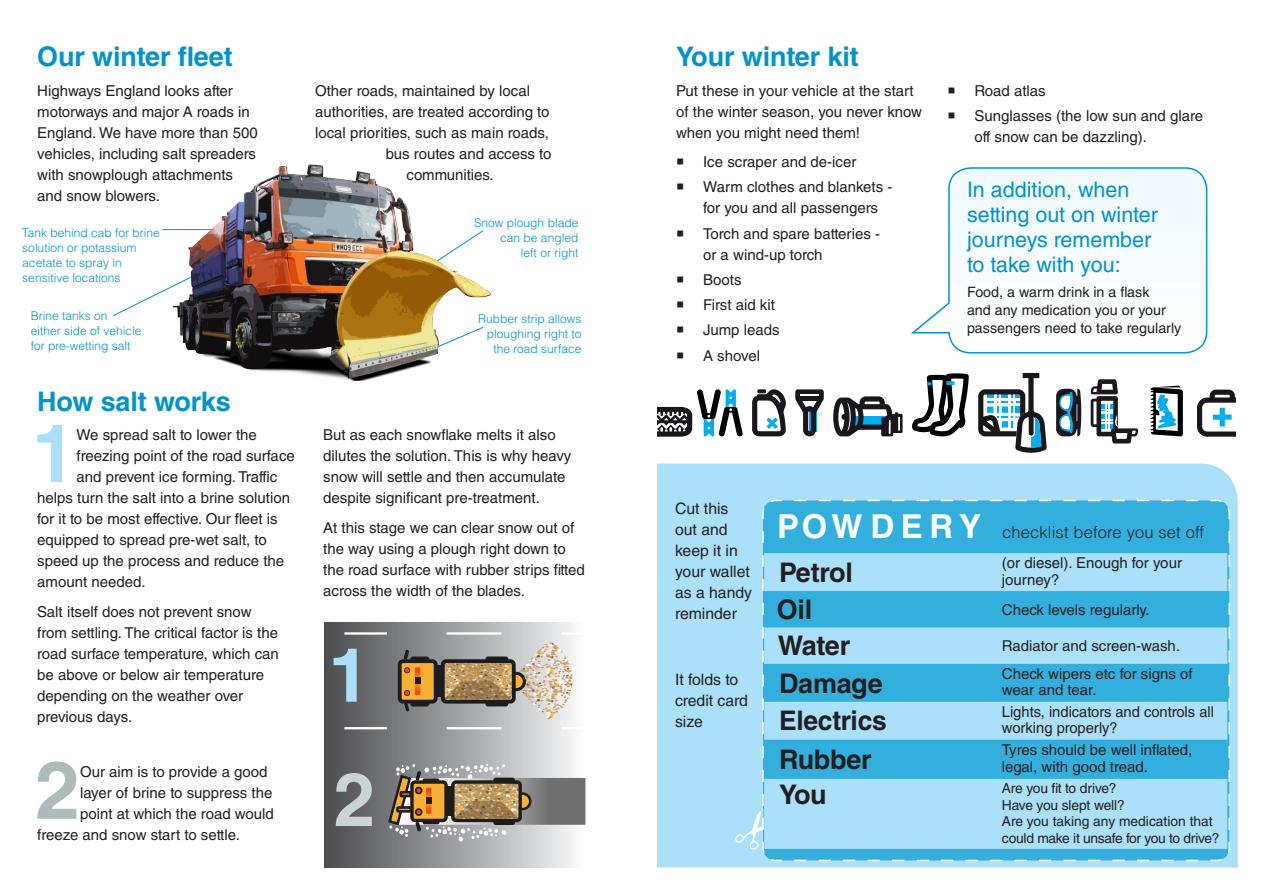
<style>
.page{position:relative;width:1263px;height:893px;background:#fff}
.page>*{position:absolute;margin:0;border:0;box-sizing:border-box;transform-origin:0 0}
.body_copy_12pt{font:700 80.85px "Helvetica LT Std";color:#aae0f9}
.body_copy_12pt-2{font:700 80.85px "Helvetica LT Std";color:#adbbbb}
._12pt_bullet_points{font:700 74.7px "Helvetica LT Std";color:#aae0f9}
._12pt_bullet_points-2{font:700 74.7px "Helvetica LT Std";color:#cbd4d4}
.headings{font:700 27px "Helvetica LT Std";letter-spacing:-.005em;color:#0093d0}
.t1{font:700 27px "Helvetica LT Std";letter-spacing:-.01em;color:#231f20}
._11_on_14_gill{font:21.45px/25px "Helvetica LT Std";color:#0093d0}
.t2{font:300 16.5px "Helvetica LT Std";letter-spacing:.01em;color:#231f20}
.t3{font:15.75px/21px "Helvetica LT Std";color:#231f20}
.body_copy_12pt-3{font:15px/21px "Helvetica LT Std";color:#231f20}
._11_on_14_gill-2{font:15px/21px "Helvetica LT Std";color:#231f20}
.BULLETS_2{font:14.25px/17.9px "Helvetica LT Std";color:#231f20}
._11_on_14_gill-3{font:13.8px/16.5px "Helvetica LT Std";letter-spacing:-.01em;color:#231f20}
.t4{font:300 12px/15px "Helvetica LT Std";color:#0093d0;text-align:right}
.s1{font-weight:700;font-size:33px;color:#fff}
</style>
<div class="page">
<div style="left:657px;top:463px;width:581px;height:404px;background:#aae0f9"></div>
<svg style="left:1197px;top:390px;width:38px;height:47px"></svg>
<svg style="left:795px;top:389px;width:29px;height:47px"></svg>
<svg style="left:978px;top:373px;width:69px;height:80px"></svg>
<svg style="left:833px;top:396px;width:69px;height:40px"></svg>
<svg style="left:1056px;top:389px;width:25px;height:47px"></svg>
<svg style="left:912px;top:373px;width:57px;height:63px"></svg>
<svg style="left:1150px;top:386px;width:33px;height:50px"></svg>
<svg style="left:1091px;top:379px;width:47px;height:64px"></svg>
<svg style="left:657px;top:389px;width:86px;height:48px"></svg>
<svg style="left:752px;top:389px;width:34px;height:47px"></svg>
<svg style="left:913px;top:168px;width:293px;height:183px"></svg>
<div style="left:948px;top:167px;width:259px;height:187px;border:2px solid #0093d0;border-radius:21px"></div>
<div style="left:325px;top:622px;width:260px;height:245px;background:linear-gradient(to right,#494a4e,#f7f8fa)"></div>
<svg style="left:761px;top:499px;width:470px;height:363px;background:#3cb3df"></svg>
<svg style="left:765px;top:553px;width:462px;height:296px;background:#7bcdee"></svg>
<svg style="left:734px;top:531px;width:31px;height:321px;background:#a9dff8"></svg>
<hr style="left:162px;top:229px;width:68px;height:1px;background:#0093d0">
<svg style="left:113px;top:289px;width:52px;height:28px"></svg>
<svg style="left:386px;top:764px;width:199px;height:78px;background:#9f9483"></svg>
<div style="left:400px;top:661px;width:36px;height:41px;background:#f8b133;border-radius:3px"></div>
<div style="left:398px;top:659px;width:40px;height:45px;border:4px solid #1d1d1b;border-radius:3px"></div>
<div style="left:435px;top:666px;width:8px;height:31px;background:#1d1d1b"></div>
<div style="left:410px;top:701px;width:19px;height:5px;border:2px solid #1d1d1b;border-radius:2px"></div>
<div style="left:410px;top:656px;width:19px;height:6px;border:2px solid #1d1d1b;border-radius:2px"></div>
<svg style="left:403px;top:649px;width:7px;height:11px"></svg>
<svg style="left:404px;top:667px;width:16px;height:29px"></svg>
<svg style="left:443px;top:641px;width:130px;height:78px;background:#b6a998"></svg>
<svg style="left:403px;top:702px;width:7px;height:10px"></svg>
<hr style="left:561px;top:727px;width:26px;height:2px;background:#fff">
<svg style="left:417px;top:727px;width:84px;height:2px"></svg>
<hr style="left:344px;top:727px;width:43px;height:2px;background:#fff">
<hr style="left:561px;top:632px;width:26px;height:3px;background:#fff">
<svg style="left:417px;top:632px;width:84px;height:3px"></svg>
<hr style="left:344px;top:632px;width:43px;height:3px;background:#fff">
<img style="left:165px;top:164px;width:326px;height:217px">
<p class="headings" style="left:37px;top:40px;width:197px">Our winter fleet</p>
<p class="_11_on_14_gill-2" style="left:37px;top:80px;width:222px">Highways England looks after motorways and major A roads in<br>England. We have more than 500 vehicles, including salt spreaders with snowplough attachments and snow blowers.</p>
<p class="t4" style="left:22px;top:225px;width:139px;text-align:left">Tank behind cab for brine solution or potassium acetate to spray in sensitive locations</p>
<p class="t4" style="left:31px;top:308px;width:112px;text-align:left">Brine tanks on<br>either side of vehicle for pre-wetting salt</p>
<p class="headings" style="left:37px;top:385px;width:195px">How salt works</p>
<p class="body_copy_12pt" style="left:32px;top:404px;width:46px">1</p>
<p class="body_copy_12pt-3" style="left:77px;top:424px;width:182px">We spread salt to lower the</p>
<p class="body_copy_12pt-3" style="left:77px;top:445px;width:220px">freezing point of the road surface</p>
<p class="body_copy_12pt-3" style="left:77px;top:466px;width:202px">and prevent ice forming. Traffic</p>
<p class="body_copy_12pt-3" style="left:37px;top:487px;width:254px">helps turn the salt into a brine solution</p>
<p class="body_copy_12pt-3" style="left:37px;top:508px;width:242px">for it to be most effective. Our fleet is</p>
<p class="body_copy_12pt-3" style="left:37px;top:529px;width:231px">equipped to spread pre-wet salt, to</p>
<p class="body_copy_12pt-3" style="left:37px;top:550px;width:249px">speed up the process and reduce the</p>
<p class="body_copy_12pt-3" style="left:37px;top:571px;width:110px">amount needed.</p>
<p class="body_copy_12pt-3" style="left:37px;top:601px;width:243px">Salt itself does not prevent snow from settling. The critical factor is the road surface temperature, which can be above or below air temperature depending on the weather over previous days.</p>
<p class="body_copy_12pt-2" style="left:35px;top:741px;width:46px">2</p>
<p class="body_copy_12pt-3" style="left:80px;top:761px;width:189px">Our aim is to provide a good</p>
<p class="body_copy_12pt-3" style="left:80px;top:782px;width:194px">layer of brine to suppress the</p>
<p class="body_copy_12pt-3" style="left:80px;top:803px;width:195px">point at which the road would</p>
<p class="body_copy_12pt-3" style="left:37px;top:824px;width:204px">freeze and snow start to settle.</p>
<p class="_11_on_14_gill-2" style="left:315px;top:80px;width:216px">Other roads, maintained by local</p>
<p class="_11_on_14_gill-2" style="left:315px;top:101px;width:236px">authorities, are treated according to</p>
<p class="_11_on_14_gill-2" style="left:315px;top:122px;width:235px">local priorities, such as main roads,</p>
<p class="_11_on_14_gill-2" style="left:386px;top:143px;width:167px">bus routes and access to</p>
<p class="_11_on_14_gill-2" style="left:407px;top:164px;width:89px">communities.</p>
<p class="t4" style="left:474px;top:215px;width:106px">Snow plough blade can be angled<br>left or right</p>
<p class="t4" style="left:478px;top:311px;width:105px">Rubber strip allows ploughing right to</p>
<p class="t4" style="left:493px;top:341px;width:90px">the road surface</p>
<p class="body_copy_12pt-3" style="left:323px;top:424px;width:250px">But as each snowflake melts it also dilutes the solution. This is why heavy snow will settle and then accumulate despite significant pre-treatment.</p>
<p class="body_copy_12pt-3" style="left:323px;top:517px;width:263px">At this stage we can clear snow out of the way using a plough right down to the road surface with rubber strips fitted across the width of the blades.</p>
<p class="_12pt_bullet_points" style="left:328px;top:630px;width:43px">1</p>
<p class="_12pt_bullet_points-2" style="left:334px;top:754px;width:43px">2</p>
<p class="headings" style="left:676px;top:40px;width:184px">Your winter kit</p>
<p class="_11_on_14_gill-2" style="left:676px;top:80px;width:247px">Put these in your vehicle at the start of the winter season, you never know when you might need them!</p>
<p class="body_copy_12pt-3" style="left:703px;top:151px;width:155px">Ice scraper and de-icer</p>
<p class="body_copy_12pt-3" style="left:703px;top:177px;width:191px">Warm clothes and blankets - for you and all passengers</p>
<p class="body_copy_12pt-3" style="left:703px;top:223px;width:178px">Torch and spare batteries - or a wind-up torch</p>
<p class="body_copy_12pt-3" style="left:703px;top:269px;width:40px">Boots</p>
<p class="body_copy_12pt-3" style="left:703px;top:294px;width:73px">First aid kit</p>
<p class="body_copy_12pt-3" style="left:703px;top:320px;width:78px">Jump leads</p>
<p class="body_copy_12pt-3" style="left:703px;top:345px;width:58px">A shovel</p>
<p class="body_copy_12pt-3" style="left:974px;top:80px;width:73px">Road atlas</p>
<p class="body_copy_12pt-3" style="left:974px;top:105px;width:230px">Sunglasses (the low sun and glare off snow can be dazzling).</p>
<p class="_11_on_14_gill" style="left:967px;top:177px;width:192px">In addition, when setting out on winter journeys remember to take with you:</p>
<p class="BULLETS_2" style="left:967px;top:283px;width:216px">Food, a warm drink in a flask<br>and any medication you or your passengers need to take regularly</p>
<p class="t3" style="left:675px;top:498px;width:79px">Cut this out and keep it in your wallet as a handy reminder</p>
<p class="t3" style="left:675px;top:669px;width:74px">It folds to credit card size</p>
<p class="t2" style="left:777px;top:522px;width:428px"><span class="s1">POW D E R Y</span> checklist before you set off</p>
<p class="t1" style="left:779px;top:556px;width:75px">Petrol</p>
<p class="_11_on_14_gill-2" style="left:1002px;top:555px;width:182px;line-height:16.5px">(or diesel). Enough for your journey?</p>
<p class="t1" style="left:777px;top:593px;width:37px">Oil</p>
<p class="_11_on_14_gill-2" style="left:1002px;top:599px;width:149px">Check levels regularly.</p>
<p class="t1" style="left:778px;top:629px;width:74px">Water</p>
<p class="_11_on_14_gill-2" style="left:1002px;top:635px;width:180px">Radiator and screen-wash.</p>
<p class="t1" style="left:779px;top:666px;width:105px">Damage</p>
<p class="_11_on_14_gill-2" style="left:1002px;top:665px;width:192px;line-height:16.5px">Check wipers etc for signs of wear and tear.</p>
<p class="t1" style="left:779px;top:704px;width:109px">Electrics</p>
<p class="_11_on_14_gill-2" style="left:1002px;top:703px;width:214px;line-height:16.5px">Lights, indicators and controls all working properly?</p>
<p class="t1" style="left:779px;top:743px;width:94px">Rubber</p>
<p class="_11_on_14_gill-2" style="left:1002px;top:742px;width:192px;line-height:16.5px">Tyres should be well inflated, legal, with good tread.</p>
<p class="t1" style="left:779px;top:778px;width:49px">You</p>
<p class="_11_on_14_gill-3" style="left:1002px;top:780px;width:219px">Are you fit to drive?<br>Have you slept well?<br>Are you taking any medication that could make it unsafe for you to drive?</p>
</div>
